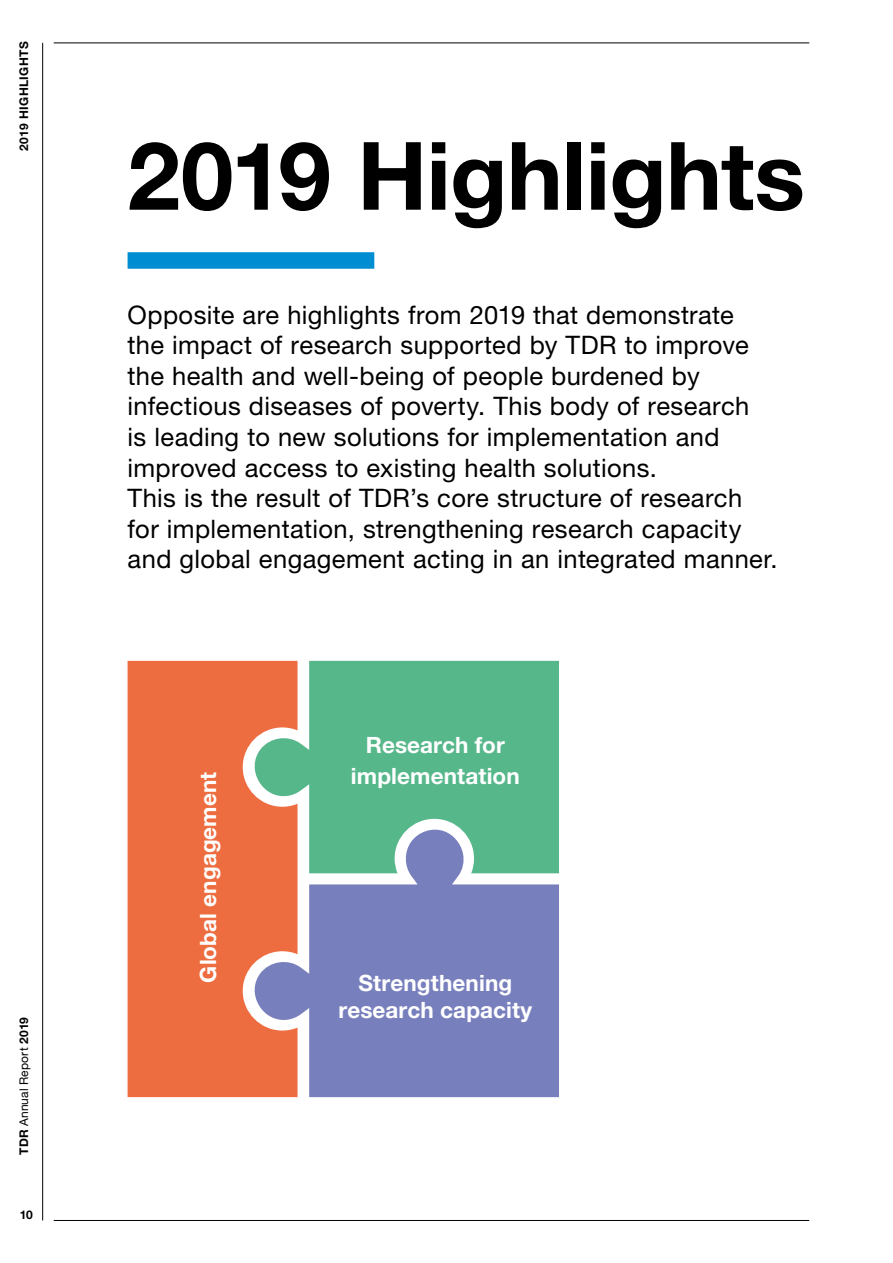
<style>
.page{position:relative;width:893px;height:1263px;background:#fff}
.page>*{position:absolute;margin:0;border:0;box-sizing:border-box;transform-origin:0 0}
.t1{font:700 94.5px "Helvetica Neue";letter-spacing:-.01em;color:#000}
.t2{font:25.5px/30.6px "Helvetica Neue";letter-spacing:.015em;color:#000}
.t3{font:700 22.5px/30.6px "Helvetica Neue";letter-spacing:.005em;color:#fff;text-align:center}
.t4{font:12px "Helvetica Neue";letter-spacing:.015em;color:#000}
.t5{font:700 12px "Helvetica Neue";letter-spacing:.04em;color:#000}
.s1{font-weight:700}
</style>
<div class="page">
<hr style="left:54px;top:43px;width:755px;height:1px;background:#000">
<hr style="left:54px;top:1220px;width:755px;height:1px;background:#000">
<hr style="left:42px;top:43px;width:1px;height:1177px;background:#000">
<div style="left:128px;top:252px;width:246px;height:17px;background:#008dd1"></div>
<div style="left:297px;top:661px;width:262px;height:166px;background:#56b78b"></div>
<svg style="left:297px;top:827px;width:262px;height:270px;background:#8090bc"></svg>
<svg style="left:128px;top:661px;width:169px;height:436px;background:#e6754e"></svg>
<p class="t5" style="left:17px;top:151px;width:111px;rotate:-90deg">2019 HIGHLIGHTS</p>
<p class="t4" style="left:17px;top:1155px;width:139px;rotate:-90deg"><span class="s1">TDR</span> Annual Report <span class="s1">2019</span></p>
<p class="t5" style="left:20px;top:1208px;width:15px">10</p>
<h1 class="t1" style="left:128px;top:118px;width:679px">2019 Highlights</h1>
<p class="t2" style="left:128px;top:299px;width:652px">Opposite are highlights from 2019 that demonstrate<br>the impact of research supported by TDR to improve the health and well-being of people burdened by infectious diseases of poverty. This body of research<br>is leading to new solutions for implementation and improved access to existing health solutions.<br>This is the result of TDR’s core structure of research for implementation, strengthening research capacity and global engagement acting in an integrated manner.</p>
<p class="t3" style="left:192px;top:983px;width:213px;rotate:-90deg">Global engagement</p>
<p class="t3" style="left:351px;top:729px;width:170px">Research for implementation</p>
<p class="t3" style="left:338px;top:969px;width:195px;line-height:27px">Strengthening research capacity</p>
</div>
